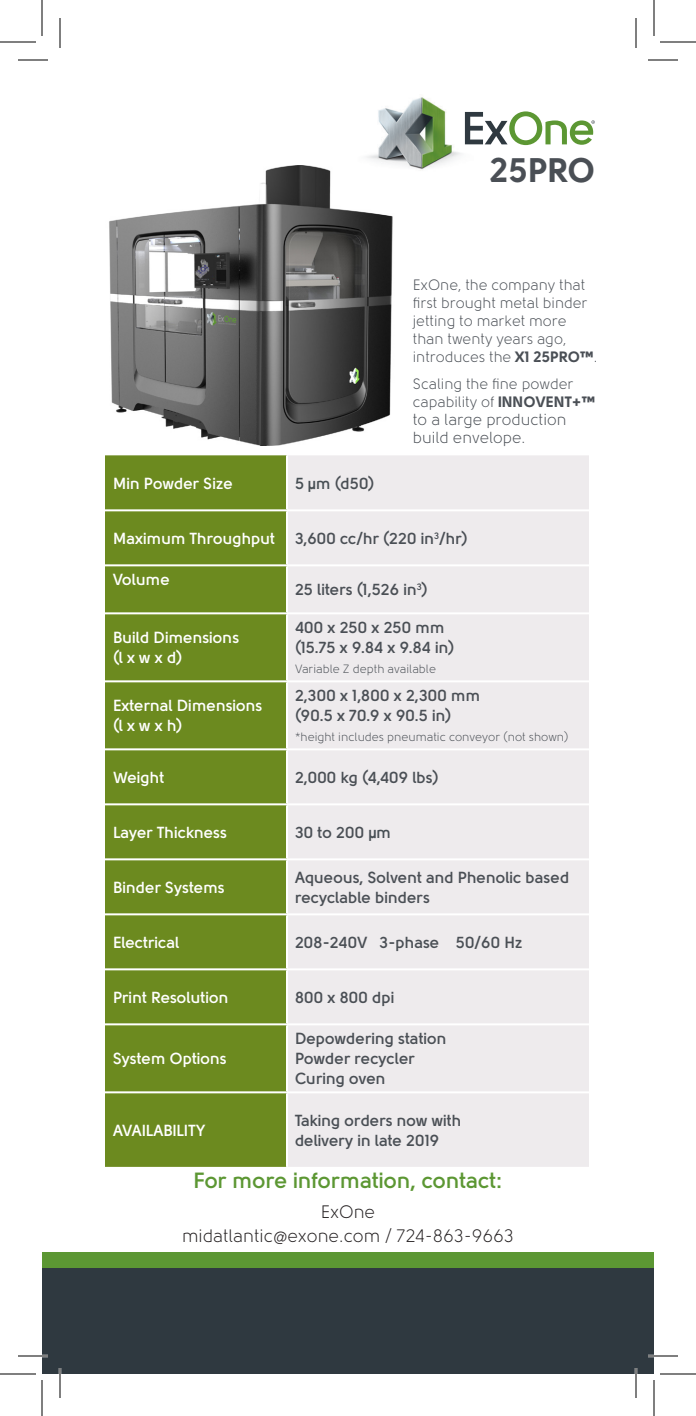
<style>
.page{position:relative;width:696px;height:1416px;background:#fff}
.page>*{position:absolute;margin:0;border:0;box-sizing:border-box;transform-origin:0 0}
.t1{font:900 34px "Solomon";color:#4a4f55}
.t2{font:700 22px "Solomon";color:#5c9733}
.t3{font:18px "Solomon";color:#231f20}
.t4{font:700 16px/20px "Solomon";color:#4a4f55}
.t5{font:700 16px/20px "Solomon";color:#fff}
.t6{font:16px/18px "Solomon";color:#4a4f55}
.t7{font:15px/18px "Solomon";color:#4a4f55}
.t8{font:12px "Solomon";color:#4a4f55}
.s1{color:#474f54}
.s2{font-weight:900}
</style>
<div class="page">
<img style="left:109px;top:165px;width:284px;height:281px">
<div style="left:105px;top:455px;width:181px;height:712px;background:#6c8a1f"></div>
<div style="left:288px;top:455px;width:301px;height:712px;background:#eeebed"></div>
<hr style="left:105px;top:509px;width:182px;height:2px;background:#fff">
<hr style="left:287px;top:509px;width:302px;height:2px;background:#fff">
<hr style="left:105px;top:564px;width:182px;height:2px;background:#fff">
<hr style="left:287px;top:564px;width:302px;height:2px;background:#fff">
<hr style="left:105px;top:612px;width:182px;height:2px;background:#fff">
<hr style="left:287px;top:612px;width:302px;height:2px;background:#fff">
<hr style="left:105px;top:680px;width:182px;height:2px;background:#fff">
<hr style="left:287px;top:680px;width:302px;height:2px;background:#fff">
<hr style="left:105px;top:748px;width:182px;height:2px;background:#fff">
<hr style="left:287px;top:748px;width:302px;height:2px;background:#fff">
<hr style="left:105px;top:803px;width:182px;height:2px;background:#fff">
<hr style="left:287px;top:803px;width:302px;height:2px;background:#fff">
<hr style="left:105px;top:858px;width:182px;height:2px;background:#fff">
<hr style="left:287px;top:858px;width:302px;height:2px;background:#fff">
<hr style="left:105px;top:913px;width:182px;height:2px;background:#fff">
<hr style="left:287px;top:913px;width:302px;height:2px;background:#fff">
<hr style="left:105px;top:968px;width:182px;height:2px;background:#fff">
<hr style="left:287px;top:968px;width:302px;height:2px;background:#fff">
<hr style="left:105px;top:1023px;width:182px;height:2px;background:#fff">
<hr style="left:287px;top:1023px;width:302px;height:2px;background:#fff">
<hr style="left:105px;top:1091px;width:182px;height:2px;background:#fff">
<hr style="left:287px;top:1091px;width:302px;height:2px;background:#fff">
<div style="left:351px;top:80px;width:267px;height:93px;background:#fff"></div>
<img style="left:367px;top:97px;width:98px;height:74px">
<svg style="left:465px;top:111px;width:130px;height:34px"></svg>
<div style="left:42px;top:1252px;width:612px;height:31px;background:#5c9733"></div>
<div style="left:42px;top:1268px;width:612px;height:106px;background:#2f3940"></div>
<hr style="left:18px;top:1355px;width:30px;height:2px;background:#fff">
<hr style="left:648px;top:1355px;width:30px;height:2px;background:#fff">
<hr style="left:59px;top:1368px;width:2px;height:30px;background:#fff">
<hr style="left:635px;top:1368px;width:2px;height:30px;background:#fff">
<hr style="left:18px;top:60px;width:30px;height:1px;background:#000">
<hr style="left:648px;top:60px;width:30px;height:1px;background:#000">
<hr style="left:18px;top:1356px;width:30px;height:1px;background:#000">
<hr style="left:648px;top:1356px;width:30px;height:1px;background:#000">
<hr style="left:60px;top:18px;width:1px;height:30px;background:#000">
<hr style="left:60px;top:1368px;width:1px;height:30px;background:#000">
<hr style="left:636px;top:18px;width:1px;height:30px;background:#000">
<hr style="left:636px;top:1368px;width:1px;height:30px;background:#000">
<hr style="left:0;top:42px;width:36px;height:1px;background:#000">
<hr style="left:660px;top:42px;width:36px;height:1px;background:#000">
<hr style="left:0;top:1374px;width:36px;height:1px;background:#000">
<hr style="left:660px;top:1374px;width:36px;height:1px;background:#000">
<hr style="left:42px;top:0;width:1px;height:36px;background:#000">
<hr style="left:42px;top:1380px;width:1px;height:36px;background:#000">
<hr style="left:654px;top:0;width:1px;height:36px;background:#000">
<hr style="left:654px;top:1380px;width:1px;height:36px;background:#000">
<p class="t1" style="left:490px;top:150px;width:107px">25PRO</p>
<p class="t5" style="left:113px;top:473px;width:121px">Min Powder Size</p>
<p class="t4" style="left:295px;top:473px;width:81px"><span class="s1">5 μm</span> (d50)</p>
<p class="t7" style="left:413px;top:276px;width:186px">ExOne, the company that first brought metal binder jetting to market more than twenty years ago, introduces the <span class="s2">X1 25PRO™</span>.</p>
<p class="t7" style="left:413px;top:375px;width:184px">Scaling the fine powder capability of <span class="s2">INNOVENT+™</span></p>
<p class="t6" style="left:413px;top:410px;width:155px">to a large production build envelope.</p>
<p class="t5" style="left:113px;top:528px;width:164px">Maximum Throughput</p>
<p class="t4" style="left:295px;top:528px;width:174px">3,600 cc/hr (220 in<sup>3</sup>/hr)</p>
<p class="t5" style="left:113px;top:570px;width:58px">Volume</p>
<p class="t4" style="left:295px;top:580px;width:135px">25 liters (1,526 in<sup>3</sup>)</p>
<p class="t5" style="left:113px;top:628px;width:128px">Build Dimensions (l x w x d)</p>
<p class="t4" style="left:295px;top:618px;width:151px">400 x 250 x 250 mm</p>
<p class="t4" style="left:295px;top:638px;width:161px">(15.75 x 9.84 x 9.84 in)</p>
<p class="t8" style="left:295px;top:663px;width:143px">Variable Z depth available</p>
<p class="t5" style="left:113px;top:696px;width:151px">External Dimensions (l x w x h)</p>
<p class="t4" style="left:295px;top:686px;width:187px">2,300 x 1,800 x 2,300 mm (90.5 x 70.9 x 90.5 in)</p>
<p class="t8" style="left:295px;top:731px;width:275px">*height includes pneumatic conveyor (not shown)</p>
<p class="t5" style="left:113px;top:767px;width:53px">Weight</p>
<p class="t4" style="left:295px;top:767px;width:145px">2,000 kg (4,409 lbs)</p>
<p class="t5" style="left:113px;top:822px;width:116px">Layer Thickness</p>
<p class="t4" style="left:295px;top:822px;width:98px">30 to 200 <span class="s1">μm</span></p>
<p class="t5" style="left:113px;top:877px;width:113px">Binder Systems</p>
<p class="t4" style="left:295px;top:867px;width:276px">Aqueous, Solvent and Phenolic based recyclable binders</p>
<p class="t5" style="left:113px;top:932px;width:68px">Electrical</p>
<p class="t4" style="left:295px;top:932px;width:229px">208-240V 3-phase 50/60 Hz</p>
<p class="t5" style="left:113px;top:987px;width:117px">Print Resolution</p>
<p class="t4" style="left:295px;top:987px;width:101px">800 x 800 dpi</p>
<p class="t5" style="left:113px;top:1049px;width:115px">System Options</p>
<p class="t4" style="left:295px;top:1029px;width:153px">Depowdering station<br>Powder recycler</p>
<p class="t4" style="left:295px;top:1069px;width:92px">Curing oven</p>
<p class="t5" style="left:113px;top:1120px;width:94px">AVAILABILITY</p>
<p class="t4" style="left:295px;top:1110px;width:168px">Taking orders now with delivery in late 2019</p>
<p class="t2" style="left:193px;top:1167px;width:311px">For more information, contact:</p>
<p class="t3" style="left:321px;top:1202px;width:56px">ExOne</p>
<p class="t3" style="left:182px;top:1226px;width:333px">midatlantic@exone.com / 724-863-9663</p>
</div>
